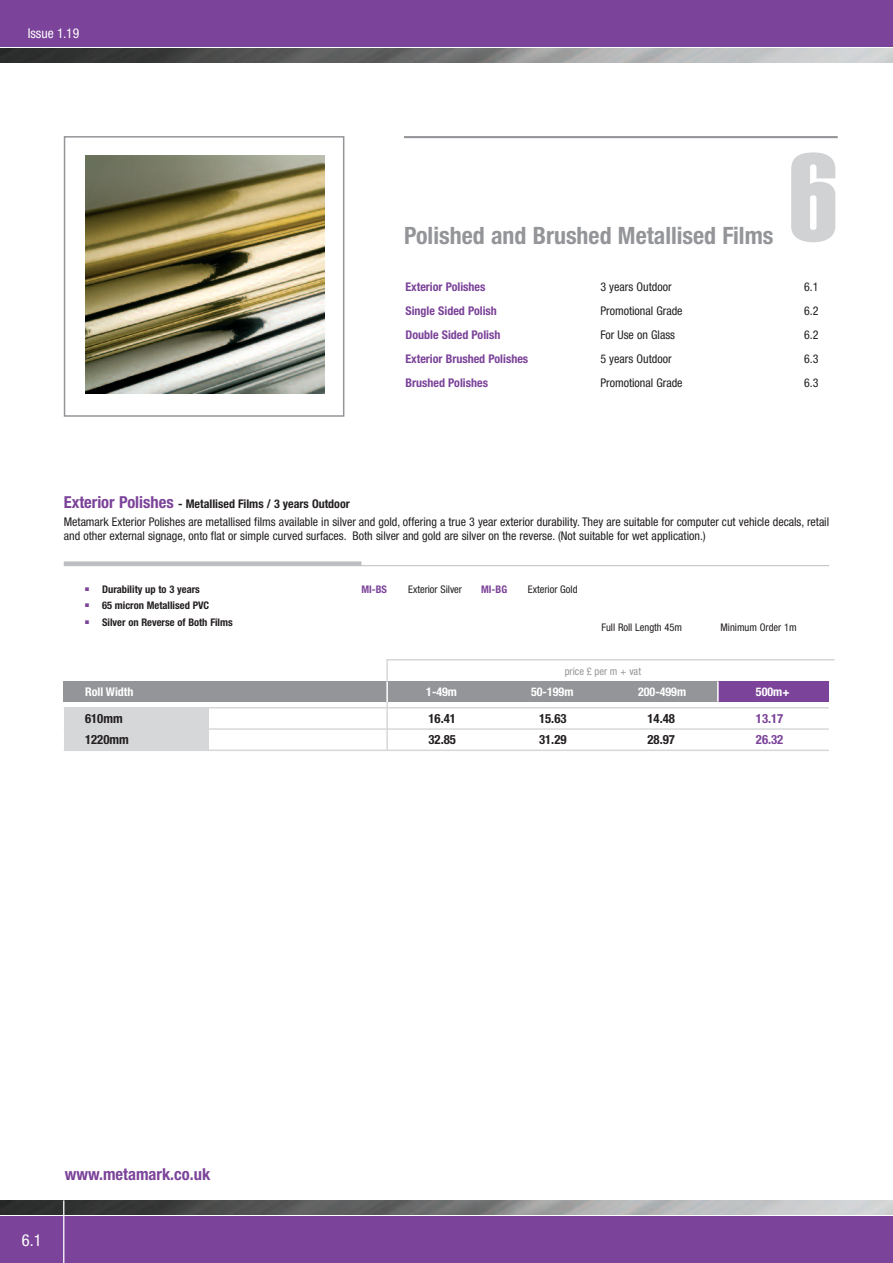
<style>
.page{position:relative;width:893px;height:1263px;background:#fff}
.page>*{position:absolute;margin:0;border:0;box-sizing:border-box;transform-origin:0 0}
.t1{font:126px "Haettenschweiler";color:#d1d2d4}
.t2{font:700 condensed 24px "Helvetica Neue";color:#939598}
.t3{font:700 condensed 16.5px "Helvetica Neue";color:#7b4399}
.t4{font:condensed 16.5px "Helvetica Neue";color:#fff}
.t5{font:condensed 13.5px "Helvetica Neue";color:#fff}
.t6{font:700 condensed 12.75px/21.3px "Helvetica Neue";color:#231f20}
.t7{font:700 condensed 12.75px "Helvetica Neue";color:#7b4399}
.t8{font:condensed 12px/17.9px "Helvetica Neue";color:#231f20}
.t9{font:700 condensed 12px "Helvetica Neue";color:#7b4399}
.t10{font:700 condensed 12px "Helvetica Neue";color:#fff}
.t11{font:700 condensed 10.5px "Helvetica Neue";color:#231f20}
.t12{font:condensed 10.5px "Helvetica Neue";color:#231f20}
.t13{font:condensed 10.5px "Helvetica Neue";color:#939598}
.t14{font:700 condensed 10.5px "Helvetica Neue";color:#7b4399}
.s1{font-weight:700;font-size:16.5px;color:#7b4399}
.s2{font-weight:700}
</style>
<div class="page">
<hr style="left:404px;top:136px;width:434px;height:2px;background:#939598">
<hr style="left:64px;top:565px;width:765px;height:1px;background:#bcbdc0">
<div style="left:64px;top:561px;width:297px;height:5px;background:#bcbdc0"></div>
<div style="left:64px;top:708px;width:144px;height:42px;background:#d6d7d9"></div>
<hr style="left:64px;top:707px;width:765px;height:1px;background:#d6d7d9">
<hr style="left:64px;top:728px;width:765px;height:2px;background:#d6d7d9">
<hr style="left:64px;top:749px;width:765px;height:2px;background:#d6d7d9">
<hr style="left:386px;top:660px;width:2px;height:90px;background:#d6d7d9">
<div style="left:64px;top:681px;width:765px;height:21px;background:#939598"></div>
<div style="left:718px;top:681px;width:111px;height:21px;background:#7b4399"></div>
<hr style="left:386px;top:681px;width:2px;height:21px;background:#fff">
<hr style="left:386px;top:659px;width:449px;height:1px;background:#d6d7d9">
<hr style="left:717px;top:681px;width:2px;height:21px;background:#fff">
<div style="left:64px;top:136px;width:280px;height:281px;border:2px solid #939598"></div>
<img style="left:86px;top:155px;width:238px;height:239px">
<div style="left:0;top:0;width:893px;height:47px;background:#7b4399"></div>
<img style="left:0;top:48px;width:893px;height:14px">
<div style="left:0;top:1216px;width:893px;height:47px;background:#7b4399"></div>
<img style="left:0;top:1201px;width:893px;height:14px">
<hr style="left:63px;top:1200px;width:1px;height:63px;background:#fff">
<p class="t5" style="left:28px;top:28px;width:53px">Issue 1.19</p>
<h2 class="t2" style="left:404px;top:221px;width:371px">Polished and Brushed Metallised Films</h2>
<h1 class="t1" style="left:789px;top:125px;width:49px">6</h1>
<p class="t9" style="left:406px;top:279px;width:81px">Exterior Polishes</p>
<p class="t8" style="left:600px;top:278px;width:73px">3 years Outdoor</p>
<p class="t8" style="left:804px;top:278px;width:16px">6.1</p>
<p class="t9" style="left:406px;top:303px;width:93px">Single Sided Polish</p>
<p class="t8" style="left:600px;top:302px;width:84px">Promotional Grade</p>
<p class="t8" style="left:804px;top:302px;width:16px">6.2</p>
<p class="t9" style="left:406px;top:327px;width:96px">Double Sided Polish</p>
<p class="t8" style="left:600px;top:326px;width:76px">For Use on Glass</p>
<p class="t8" style="left:804px;top:326px;width:16px">6.2</p>
<p class="t9" style="left:406px;top:351px;width:124px">Exterior Brushed Polishes</p>
<p class="t8" style="left:600px;top:350px;width:73px">5 years Outdoor</p>
<p class="t8" style="left:804px;top:350px;width:16px">6.3</p>
<p class="t9" style="left:406px;top:375px;width:84px">Brushed Polishes</p>
<p class="t8" style="left:600px;top:374px;width:84px">Promotional Grade</p>
<p class="t8" style="left:804px;top:374px;width:16px">6.3</p>
<p class="t8" style="left:64px;top:496px;width:767px"><span class="s1">Exterior Polishes</span> <span class="s2">- Metallised Films / 3 years Outdoor<br></span>Metamark Exterior Polishes are metallised films available in silver and gold, offering a true 3 year exterior durability. They are suitable for computer cut vehicle decals, retail</p>
<p class="t8" style="left:64px;top:528px;width:643px">and other external signage, onto flat or simple curved surfaces. Both silver and gold are silver on the reverse. (Not suitable for wet application.)</p>
<p class="t11" style="left:85px;top:583px;width:116px"><sup>■</sup> Durability up to 3 years</p>
<p class="t11" style="left:85px;top:599px;width:126px"><sup>■</sup> 65 micron Metallised PVC</p>
<p class="t11" style="left:85px;top:616px;width:149px"><sup>■</sup> Silver on Reverse of Both Films</p>
<p class="t14" style="left:361px;top:583px;width:27px">MI-BS</p>
<p class="t12" style="left:408px;top:585px;width:55px">Exterior Silver</p>
<p class="t14" style="left:481px;top:583px;width:28px">MI-BG</p>
<p class="t12" style="left:528px;top:585px;width:51px">Exterior Gold</p>
<p class="t12" style="left:601px;top:623px;width:82px">Full Roll Length 45m</p>
<p class="t12" style="left:720px;top:623px;width:78px">Minimum Order 1m</p>
<p class="t13" style="left:565px;top:667px;width:78px">price £ per m + vat</p>
<p class="t10" style="left:85px;top:684px;width:50px">Roll Width</p>
<p class="t10" style="left:426px;top:684px;width:32px">1-49m</p>
<p class="t10" style="left:531px;top:684px;width:44px">50-199m</p>
<p class="t10" style="left:638px;top:684px;width:50px">200-499m</p>
<p class="t10" style="left:756px;top:684px;width:35px">500m+</p>
<p class="t6" style="left:85px;top:708px;width:45px">610mm<br>1220mm</p>
<h3 class="t4" style="left:22px;top:1234px;width:21px">6.1</h3>
<h3 class="t3" style="left:65px;top:1164px;width:147px">www.metamark.co.uk</h3>
<p class="t6" style="left:428px;top:707px;width:29px">16.41</p>
<p class="t6" style="left:539px;top:707px;width:29px">15.63</p>
<p class="t6" style="left:647px;top:707px;width:29px">14.48</p>
<p class="t7" style="left:756px;top:710px;width:29px">13.17</p>
<p class="t6" style="left:428px;top:728px;width:29px">32.85</p>
<p class="t6" style="left:539px;top:728px;width:29px">31.29</p>
<p class="t6" style="left:647px;top:728px;width:29px">28.97</p>
<p class="t7" style="left:756px;top:732px;width:29px">26.32</p>
</div>
